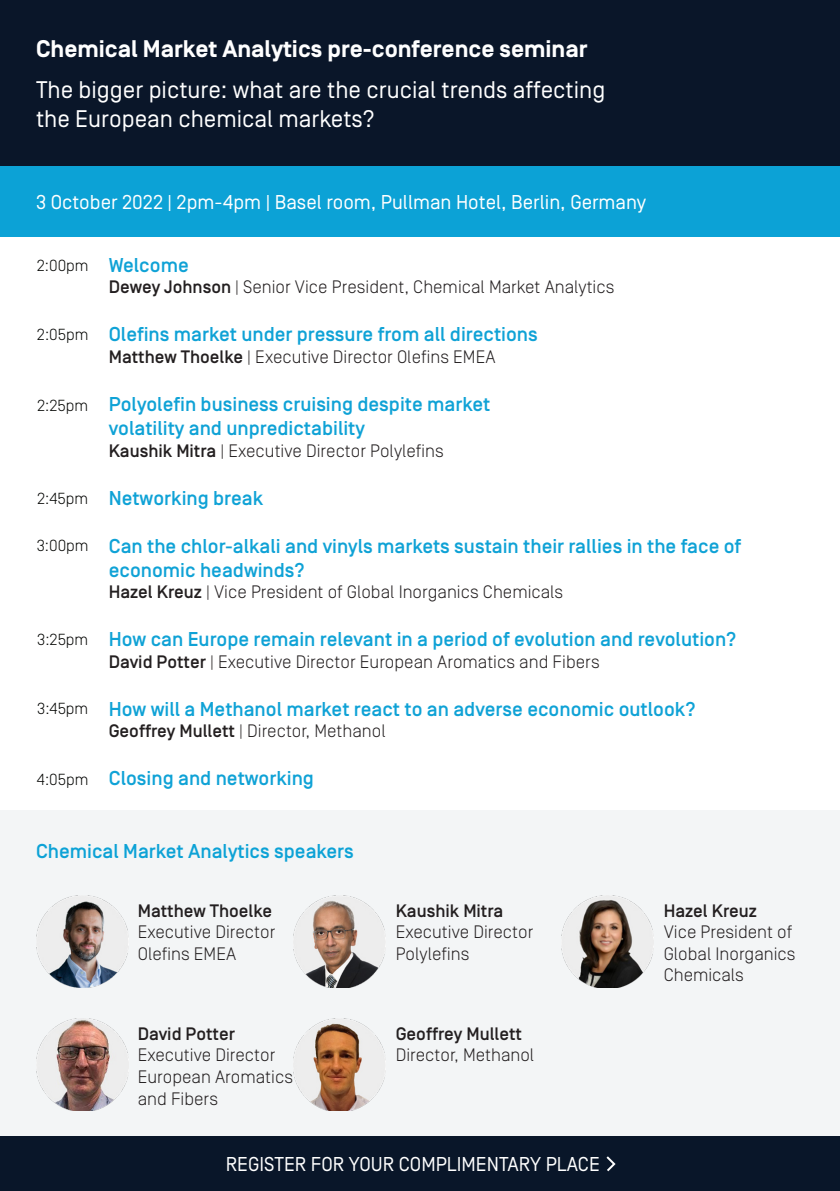
<style>
.page{position:relative;width:840px;height:1191px;background:#fff}
.page>*{position:absolute;margin:0;border:0;box-sizing:border-box;transform-origin:0 0}
.t1{font:24px/28.8px "Simplon Norm";color:#fff}
.t2{font:700 24px "Simplon Norm";color:#fff}
.t3{font:500 20px/24px "Simplon Norm";color:#0fa2d6}
.t4{font:20px "Simplon Norm";color:#fff}
.t5{font:500 20px "Simplon Norm";color:#0ca2d6}
.t6{font:300 18px/21.6px "Simplon Norm";color:#231f20}
.t7{font:500 18px "Simplon Norm";color:#231f20}
.t8{font:300 16px "Simplon Norm";color:#040503}
.s1{font-weight:500}
</style>
<div class="page">
<div style="left:0;top:810px;width:839px;height:326px;background:#f3f5f6"></div>
<div style="left:0;top:165px;width:839px;height:72px;background:#0ca2d6"></div>
<div style="left:0;top:0;width:839px;height:165px;background:#0a1629"></div>
<div style="left:0;top:1136px;width:839px;height:55px;background:#091629"></div>
<svg style="left:606px;top:1156px;width:10px;height:16px"></svg>
<img style="left:293px;top:1019px;width:93px;height:92px">
<img style="left:36px;top:1019px;width:92px;height:92px">
<img style="left:36px;top:895px;width:92px;height:92px">
<img style="left:293px;top:895px;width:92px;height:92px">
<img style="left:561px;top:895px;width:92px;height:92px">
<p class="t2" style="left:36px;top:36px;width:552px">Chemical Market Analytics pre-conference seminar</p>
<p class="t1" style="left:36px;top:76px;width:570px">The bigger picture: what are the crucial trends affecting the European chemical markets?</p>
<p class="t4" style="left:36px;top:191px;width:611px">3 October 2022 | 2pm-4pm | Basel room, Pullman Hotel, Berlin, Germany</p>
<p class="t8" style="left:37px;top:257px;width:53px">2:00pm</p>
<p class="t8" style="left:37px;top:326px;width:53px">2:05pm</p>
<p class="t8" style="left:37px;top:396px;width:52px">2:25pm</p>
<p class="t8" style="left:37px;top:490px;width:52px">2:45pm</p>
<p class="t8" style="left:37px;top:537px;width:53px">3:00pm</p>
<p class="t8" style="left:37px;top:630px;width:53px">3:25pm</p>
<p class="t8" style="left:37px;top:700px;width:53px">3:45pm</p>
<p class="t8" style="left:37px;top:771px;width:53px">4:05pm</p>
<p class="t3" style="left:109px;top:254px;width:81px">Welcome</p>
<p class="t6" style="left:109px;top:276px;width:507px"><span class="s1">Dewey Johnson</span> | Senior Vice President, Chemical Market Analytics</p>
<p class="t3" style="left:109px;top:323px;width:430px">Olefins market under pressure from all directions</p>
<p class="t6" style="left:109px;top:346px;width:388px"><span class="s1">Matthew Thoelke</span> | Executive Director Olefins EMEA</p>
<p class="t3" style="left:109px;top:393px;width:383px">Polyolefin business cruising despite market</p>
<p class="t3" style="left:109px;top:417px;width:257px">volatility and unpredictability</p>
<p class="t6" style="left:109px;top:440px;width:336px"><span class="s1">Kaushik Mitra</span> | Executive Director Polylefins</p>
<p class="t3" style="left:109px;top:486px;width:156px">Networking break</p>
<p class="t3" style="left:109px;top:534px;width:633px">Can the chlor-alkali and vinyls markets sustain their rallies in the face of economic headwinds?</p>
<p class="t6" style="left:109px;top:581px;width:456px"><span class="s1">Hazel Kreuz</span> | Vice President of Global Inorganics Chemicals</p>
<p class="t3" style="left:109px;top:628px;width:629px">How can Europe remain relevant in a period of evolution and revolution?</p>
<p class="t6" style="left:109px;top:651px;width:492px"><span class="s1">David Potter</span> | Executive Director European Aromatics and Fibers</p>
<p class="t3" style="left:109px;top:698px;width:588px">How will a Methanol market react to an adverse economic outlook?</p>
<p class="t6" style="left:109px;top:720px;width:278px"><span class="s1">Geoffrey Mullett</span> | Director, Methanol</p>
<p class="t3" style="left:109px;top:767px;width:207px">Closing and networking</p>
<p class="t5" style="left:36px;top:840px;width:319px">Chemical Market Analytics speakers</p>
<p class="t7" style="left:138px;top:900px;width:136px">Matthew Thoelke</p>
<p class="t6" style="left:138px;top:921px;width:139px">Executive Director<br>Olefins EMEA</p>
<p class="t7" style="left:138px;top:1024px;width:99px">David Potter</p>
<p class="t6" style="left:138px;top:1044px;width:157px">Executive Director<br>European Aromatics and Fibers</p>
<p class="t7" style="left:395px;top:900px;width:109px">Kaushik Mitra</p>
<p class="t6" style="left:395px;top:921px;width:139px">Executive Director<br>Polylefins</p>
<p class="t7" style="left:395px;top:1024px;width:128px">Geoffrey Mullett</p>
<p class="t6" style="left:395px;top:1044px;width:140px">Director, Methanol</p>
<p class="t4" style="left:226px;top:1153px;width:375px">REGISTER FOR YOUR COMPLIMENTARY PLACE</p>
<p class="t7" style="left:663px;top:900px;width:95px">Hazel Kreuz</p>
<p class="t6" style="left:663px;top:921px;width:133px">Vice President of<br>Global Inorganics<br>Chemicals</p>
</div>
